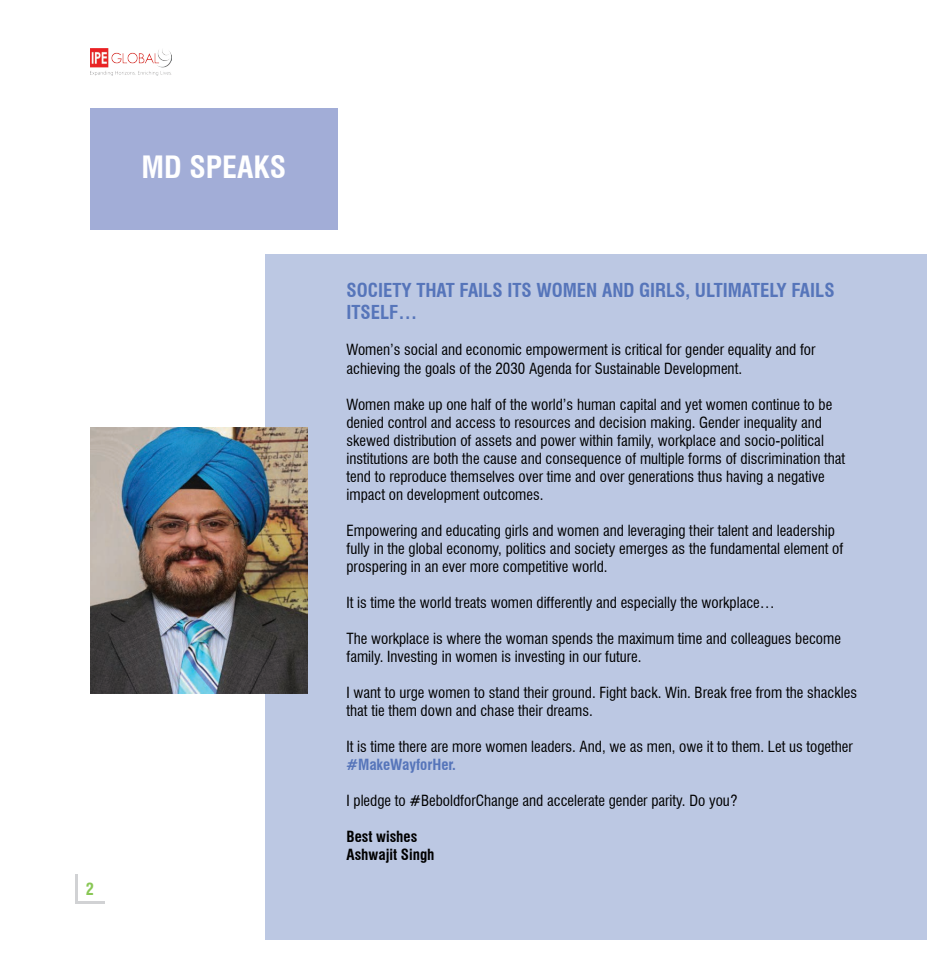
<style>
.page{position:relative;width:927px;height:955px;background:#fff}
.page>*{position:absolute;margin:0;border:0;box-sizing:border-box;transform-origin:0 0}
.t1{font:700 condensed 30px "Swiss 721 BT";color:#fff}
.t2{font:700 condensed 18.75px/22.5px "Swiss 721 BT";color:#5675ba}
.t3{font:700 condensed 16.25px "Swiss 721 BT";color:#89c755}
.t4{font:condensed 15px/18px "Swiss 721 BT";color:#000}
.t5{font:700 condensed 15px/18px "Swiss 721 BT";color:#000}
.t6{font:700 condensed 15px "Swiss 721 BT";color:#5675ba}
</style>
<div class="page">
<img style="left:91px;top:49px;width:80px;height:26px">
<hr style="left:75px;top:900px;width:30px;height:3px;background:#d1d2d4">
<hr style="left:75px;top:874px;width:3px;height:29px;background:#d1d2d4">
<div style="left:265px;top:254px;width:662px;height:685px;background:#bcc8e3"></div>
<img style="left:90px;top:427px;width:218px;height:266px">
<div style="left:90px;top:108px;width:248px;height:122px;background:#a2add7"></div>
<h1 class="t1" style="left:142px;top:149px;width:146px">MD SPEAKS</h1>
<p class="t3" style="left:86px;top:878px;width:10px">2</p>
<p class="t2" style="left:347px;top:279px;width:490px">SOCIETY THAT FAILS ITS WOMEN AND GIRLS, ULTIMATELY FAILS<br>ITSELF…</p>
<p class="t4" style="left:347px;top:341px;width:471px">Women’s social and economic empowerment is critical for gender equality and for achieving the goals of the 2030 Agenda for Sustainable Development.</p>
<p class="t4" style="left:347px;top:395px;width:500px">Women make up one half of the world’s human capital and yet women continue to be denied control and access to resources and decision making. Gender inequality and skewed distribution of assets and power within family, workplace and socio-political institutions are both the cause and consequence of multiple forms of discrimination that tend to reproduce themselves over time and over generations thus having a negative impact on development outcomes.</p>
<p class="t4" style="left:347px;top:521px;width:498px">Empowering and educating girls and women and leveraging their talent and leadership fully in the global economy, politics and society emerges as the fundamental element of prospering in an ever more competitive world.</p>
<p class="t4" style="left:347px;top:593px;width:430px">It is time the world treats women differently and especially the workplace…</p>
<p class="t4" style="left:347px;top:629px;width:496px">The workplace is where the woman spends the maximum time and colleagues become family. Investing in women is investing in our future.</p>
<p class="t4" style="left:347px;top:683px;width:512px">I want to urge women to stand their ground. Fight back. Win. Break free from the shackles that tie them down and chase their dreams.</p>
<p class="t4" style="left:347px;top:737px;width:508px">It is time there are more women leaders. And, we as men, owe it to them. Let us together</p>
<p class="t6" style="left:347px;top:755px;width:111px">#MakeWayforHer.</p>
<p class="t4" style="left:347px;top:791px;width:392px">I pledge to #BeboldforChange and accelerate gender parity. Do you?</p>
<p class="t5" style="left:347px;top:827px;width:90px">Best wishes<br>Ashwajit Singh</p>
</div>
